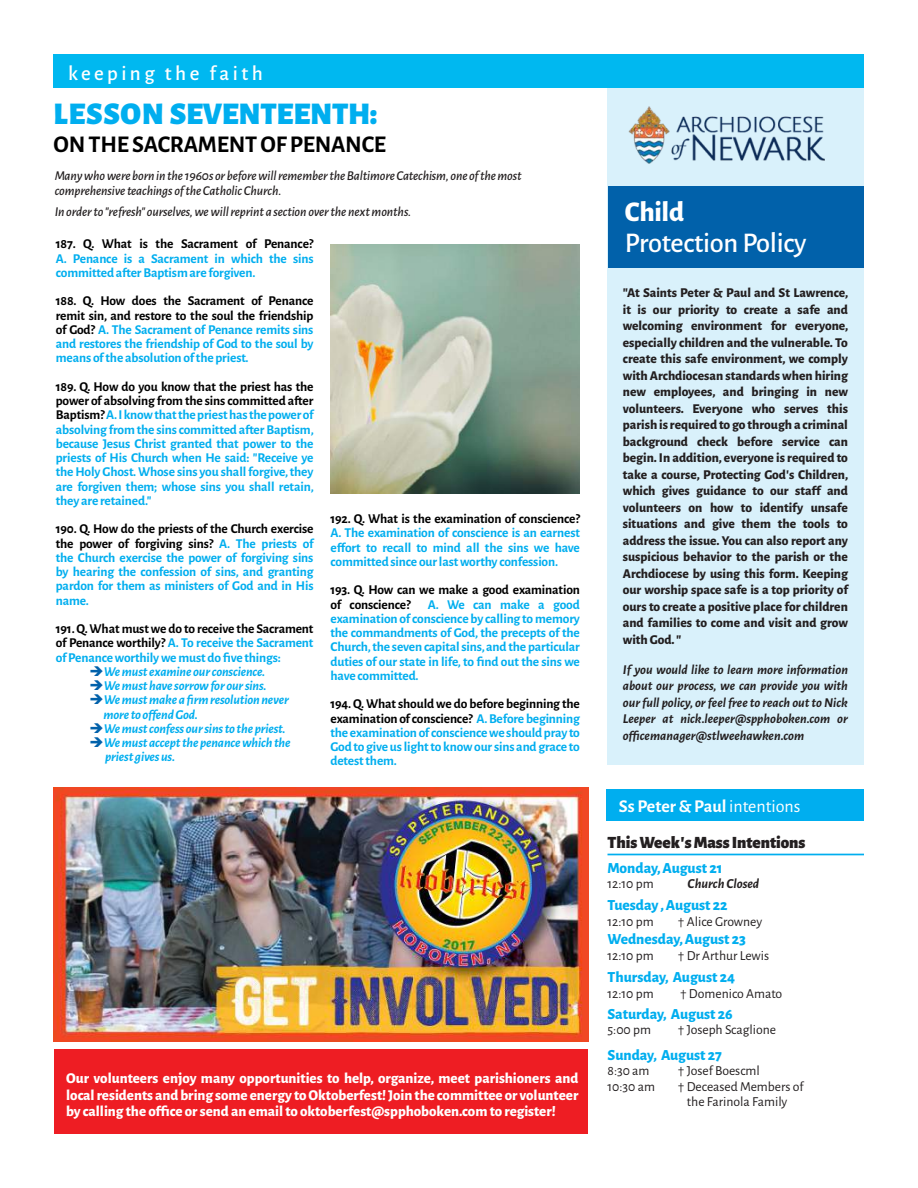
<style>
.page{position:relative;width:918px;height:1188px;background:#fff}
.page>*{position:absolute;margin:0;border:0;box-sizing:border-box;transform-origin:0 0}
.t1{font:900 31.5px "Alegreya Sans";letter-spacing:-.01em;color:#00aeef}
.t2{font:500 28.5px "Alegreya Sans";letter-spacing:-.01em;color:#fff}
.t3{font:800 28.5px "Alegreya Sans";letter-spacing:-.01em;color:#fff}
.t4{font:700 24px "Alegreya Sans";letter-spacing:-.01em;color:#000}
.t5{font:500 21px "Alegreya Sans";letter-spacing:.165em;color:#fff}
.t6{font:700 18px "Alegreya Sans";color:#fff}
.t7{font:900 17.1px "Alegreya Sans";letter-spacing:-.005em;color:#231f20}
.t8{font:800 15.45px "Alegreya Sans";color:#00aeef}
.t9{font:800 15px/16.5px "Alegreya Sans";color:#fff;text-align:justify}
.t10{font:13.65px/15.5px "Alegreya Sans";color:#231f20;text-align:center}
.t11{font:italic 700 13.65px "Alegreya Sans";color:#231f20}
.t12{font:700 13.5px/14.2px "Alegreya Sans";letter-spacing:-.01em;color:#00aeef;text-align:justify}
.t13{font:800 13.5px/16.5px "Alegreya Sans";color:#231f20;text-align:justify}
.t14{font:italic 500 13.5px/15.5px "Alegreya Sans";letter-spacing:-.01em;color:#231f20}
.t15{font:italic 700 13.5px/14.2px "Alegreya Sans";letter-spacing:-.01em;color:#00aeef}
.t16{font:italic 700 13.5px/16.5px "Alegreya Sans";color:#231f20;text-align:justify}
.t17{font:700 13.5px/14.2px "Alegreya Sans";letter-spacing:-.01em;color:#000}
.s1{color:#000}
.s2{color:#0161aa}
.s3{font-weight:400}
</style>
<div class="page">
<div style="left:608px;top:87px;width:256px;height:678px;background:#d9f1fb"></div>
<div style="left:54px;top:54px;width:810px;height:33px;background:#00b8f0"></div>
<div style="left:606px;top:789px;width:258px;height:32px;background:#00aeef"></div>
<div style="left:55px;top:1049px;width:533px;height:84px;background:#ee1d23"></div>
<img style="left:54px;top:788px;width:534px;height:253px">
<img style="left:330px;top:244px;width:250px;height:250px">
<img style="left:607px;top:87px;width:253px;height:76px">
<div style="left:608px;top:186px;width:256px;height:82px;background:#0161aa"></div>
<hr style="left:608px;top:854px;width:256px;height:1px;background:#00aeef">
<h3 class="t5" style="left:68px;top:58px;width:196px">keeping the faith</h3>
<h1 class="t1" style="left:54px;top:89px;width:325px">LESSON SEVENTEENTH:</h1>
<h3 class="t4" style="left:54px;top:127px;width:334px">ON THE SACRAMENT OF PENANCE</h3>
<p class="t14" style="left:55px;top:167px;width:468px">Many who were born in the 1960s or before will remember the Baltimore Catechism, one of the most comprehensive teachings of the Catholic Church.</p>
<p class="t14" style="left:55px;top:204px;width:358px">In order to "refresh" ourselves, we will reprint a section over the next months.</p>
<p class="t17" style="left:56px;top:236px;width:259px">187. Q. What is the Sacrament of Penance?</p>
<p class="t12" style="left:56px;top:250px;width:259px">A. Penance is a Sacrament in which the sins committed after Baptism are forgiven.</p>
<p class="t12" style="left:56px;top:293px;width:259px"><span class="s1">188. Q. How does the Sacrament of Penance remit sin, and restore to the soul the friendship of God?</span> A. The Sacrament of Penance remits sins and restores the friendship of God to the soul by means of the absolution of the priest.</p>
<p class="t12" style="left:56px;top:378px;width:259px"><span class="s1">189. Q. How do you know that the priest has the power of absolving from the sins committed after Baptism?</span> A. I know that the priest has the power of absolving from the sins committed after Baptism, because Jesus Christ granted that power to the priests of His Church when He said: "Receive ye the Holy Ghost. Whose sins you shall forgive, they are forgiven them; whose sins you shall retain, they are retained."</p>
<p class="t12" style="left:56px;top:521px;width:259px"><span class="s1">190. Q. How do the priests of the Church exercise the power of forgiving sins?</span> A. The priests of the Church exercise the power of forgiving sins by hearing the confession of sins, and granting pardon for them as ministers of God and in His name.</p>
<p class="t12" style="left:56px;top:621px;width:259px"><span class="s1">191. Q. What must we do to receive the Sacrament of Penance worthily?</span> A. To receive the Sacrament of Penance worthily we must do five things:</p>
<p class="t15" style="left:90px;top:663px;width:177px"><span class="s2">➔</span>We must examine our conscience.</p>
<p class="t15" style="left:90px;top:678px;width:179px"><span class="s2">➔</span>We must have sorrow for our sins.</p>
<p class="t15" style="left:103px;top:692px;width:187px;text-indent:-14px"><span class="s2">➔</span>We must make a firm resolution never more to offend God.</p>
<p class="t15" style="left:90px;top:720px;width:198px"><span class="s2">➔</span>We must confess our sins to the priest.</p>
<p class="t15" style="left:105px;top:735px;width:187px;text-indent:-16px"><span class="s2">➔</span>We must accept the penance which the priest gives us.</p>
<p class="t17" style="left:330px;top:511px;width:251px">192. Q. What is the examination of conscience?</p>
<p class="t12" style="left:330px;top:525px;width:251px">A. The examination of conscience is an earnest effort to recall to mind all the sins we have committed since our last worthy confession.</p>
<p class="t17" style="left:330px;top:582px;width:251px">193. Q. How can we make a good examination of conscience?</p>
<p class="t12" style="left:330px;top:596px;width:251px;text-indent:97px">A. We can make a good examination of conscience by calling to memory the commandments of God, the precepts of the Church, the seven capital sins, and the particular duties of our state in life, to find out the sins we have committed.</p>
<p class="t12" style="left:330px;top:696px;width:251px"><span class="s1">194. Q. What should we do before beginning the examination of conscience?</span> A. Before beginning the examination of conscience we should pray to God to give us light to know our sins and grace to detest them.</p>
<p class="t9" style="left:66px;top:1069px;width:514px">Our volunteers enjoy many opportunities to help, organize, meet parishioners and local residents and bring some energy to Oktoberfest! Join the committee or volunteer by calling the office or send an email to oktoberfest@spphoboken.com to register!</p>
<h2 class="t3" style="left:625px;top:190px;width:61px">Child</h2>
<h2 class="t2" style="left:625px;top:223px;width:183px">Protection Policy</h2>
<p class="t13" style="left:623px;top:284px;width:227px">"At Saints Peter &amp; Paul and St Lawrence, it is our priority to create a safe and welcoming environment for everyone, especially children and the vulnerable. To create this safe environment, we comply with Archdiocesan standards when hiring new employees, and bringing in new volunteers. Everyone who serves this parish is required to go through a criminal background check before service can begin. In addition, everyone is required to take a course, Protecting God's Children, which gives guidance to our staff and volunteers on how to identify unsafe situations and give them the tools to address the issue. You can also report any suspicious behavior to the parish or the Archdiocese by using this form. Keeping our worship space safe is a top priority of ours to create a positive place for children and families to come and visit and grow with God. "</p>
<p class="t16" style="left:623px;top:660px;width:227px">If you would like to learn more information about our process, we can provide you with our full policy, or feel free to reach out to Nick Leeper at nick.leeper@spphoboken.com or officemanager@stlweehawken.com</p>
<h3 class="t6" style="left:619px;top:794px;width:183px">Ss Peter &amp; Paul <span class="s3">intentions</span></h3>
<p class="t7" style="left:608px;top:829px;width:199px">This Week's Mass Intentions</p>
<p class="t8" style="left:608px;top:856px;width:117px">Monday, August 21</p>
<p class="t10" style="left:608px;top:875px;width:48px">12:10 pm</p>
<p class="t11" style="left:688px;top:874px;width:73px">Church Closed</p>
<p class="t8" style="left:608px;top:893px;width:122px">Tuesday , August 22</p>
<p class="t10" style="left:608px;top:913px;width:48px">12:10 pm</p>
<p class="t10" style="left:678px;top:913px;width:86px">† Alice Growney</p>
<p class="t8" style="left:608px;top:928px;width:140px">Wednesday,August 23</p>
<p class="t10" style="left:608px;top:947px;width:48px">12:10 pm</p>
<p class="t10" style="left:678px;top:947px;width:93px">† Dr Arthur Lewis</p>
<p class="t8" style="left:608px;top:965px;width:129px">Thursday, August 24</p>
<p class="t10" style="left:608px;top:985px;width:48px">12:10 pm</p>
<p class="t10" style="left:680px;top:985px;width:104px">† Domenico Amato</p>
<p class="t8" style="left:608px;top:1002px;width:127px">Saturday, August 26</p>
<p class="t10" style="left:608px;top:1022px;width:45px">5:00 pm</p>
<p class="t10" style="left:678px;top:1022px;width:100px">† Joseph Scaglione</p>
<p class="t8" style="left:608px;top:1043px;width:116px">Sunday, August 27</p>
<p class="t10" style="left:608px;top:1062px;width:44px">8:30 am</p>
<p class="t10" style="left:678px;top:1062px;width:84px">† Josef Boescml</p>
<p class="t10" style="left:608px;top:1078px;width:49px">10:30 am</p>
<p class="t10" style="left:678px;top:1078px;width:127px">† Deceased Members of the Farinola Family</p>
</div>
